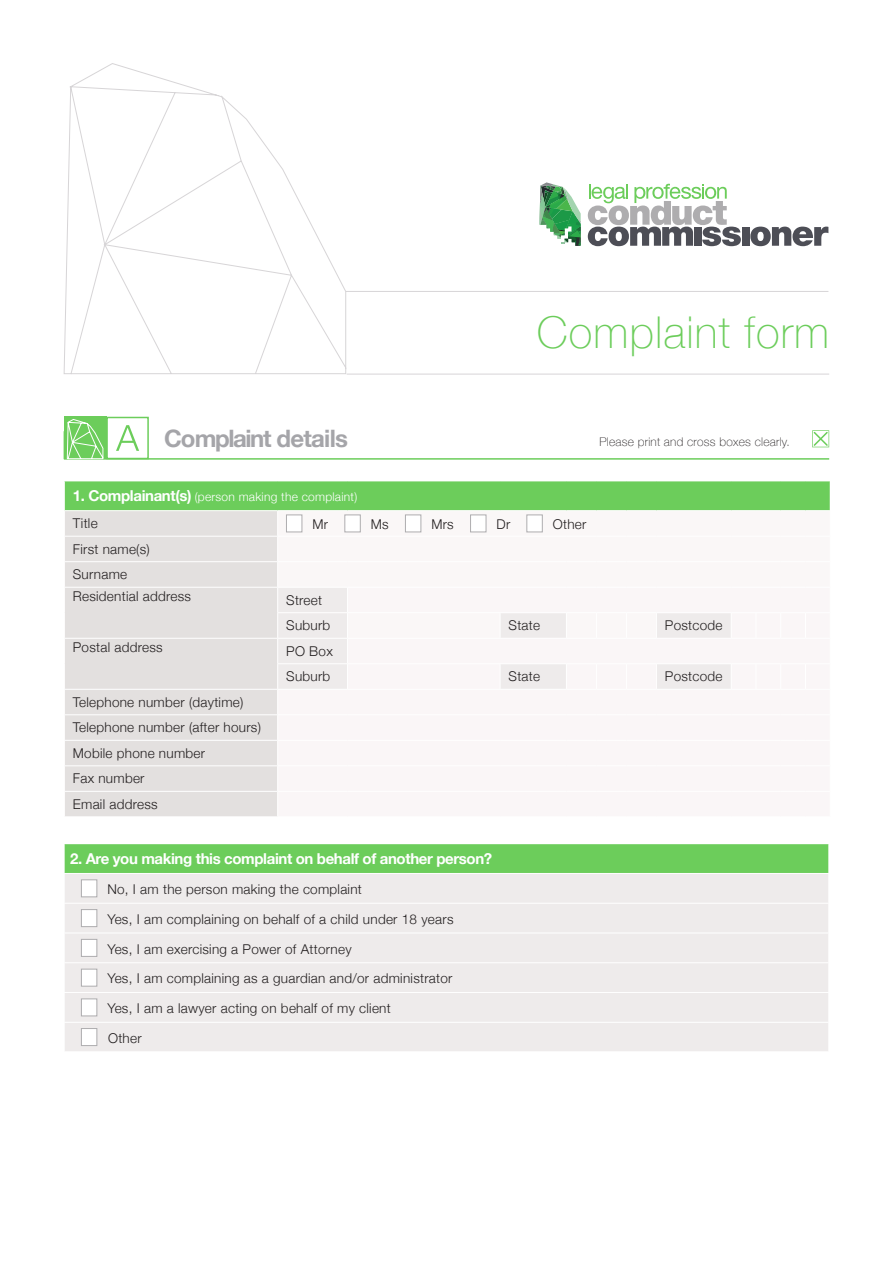
<style>
.page{position:relative;width:893px;height:1263px;background:#fff}
.page>*{position:absolute;margin:0;border:0;box-sizing:border-box;transform-origin:0 0}
.t1{font:100 43.8px "Helvetica Neue";letter-spacing:.025em;color:#6ccd5b}
.t2{font:700 24px "Helvetica Neue";letter-spacing:-.04em;color:#a5a5a9}
.t3{font:700 15px "Helvetica Neue";letter-spacing:-.025em;color:#fff}
.t4{font:300 13.5px/25.5px "Helvetica Neue";letter-spacing:.02em;color:#231f20}
.t5{font:300 12px "Helvetica Neue";letter-spacing:.02em;color:#fff}
.t6{font:100 12px "Helvetica Neue";letter-spacing:.02em;color:#231f20}
.s1{font-weight:700;font-size:15px}
</style>
<div class="page">
<div style="left:64px;top:417px;width:42px;height:42px;background:#6ccd5b"></div>
<div style="left:106px;top:417px;width:43px;height:42px;border:2px solid #6ccd5b"></div>
<div style="left:64px;top:481px;width:766px;height:30px;background:#6ccd5b"></div>
<div style="left:65px;top:511px;width:212px;height:305px;background:#e3e0df"></div>
<svg style="left:285px;top:514px;width:258px;height:19px"></svg>
<svg style="left:278px;top:588px;width:453px;height:101px;fill:#faf6f7"></svg>
<hr style="left:64px;top:561px;width:214px;height:1px;background:#fff">
<hr style="left:64px;top:587px;width:214px;height:1px;background:#fff">
<hr style="left:64px;top:638px;width:214px;height:1px;background:#fff">
<hr style="left:64px;top:689px;width:214px;height:1px;background:#fff">
<hr style="left:64px;top:714px;width:214px;height:1px;background:#fff">
<hr style="left:64px;top:740px;width:214px;height:1px;background:#fff">
<hr style="left:64px;top:765px;width:214px;height:1px;background:#fff">
<hr style="left:64px;top:791px;width:214px;height:1px;background:#fff">
<hr style="left:64px;top:510px;width:214px;height:1px;background:#fff">
<hr style="left:64px;top:536px;width:214px;height:1px;background:#fff">
<svg style="left:64px;top:481px;width:1px;height:30px"></svg>
<hr style="left:278px;top:510px;width:69px;height:1px;background:#fff">
<hr style="left:347px;top:510px;width:153px;height:1px;background:#fff">
<hr style="left:500px;top:510px;width:66px;height:1px;background:#fff">
<hr style="left:566px;top:510px;width:30px;height:1px;background:#fff">
<hr style="left:596px;top:510px;width:30px;height:1px;background:#fff">
<hr style="left:626px;top:510px;width:30px;height:1px;background:#fff">
<hr style="left:656px;top:510px;width:75px;height:1px;background:#fff">
<hr style="left:277px;top:612px;width:70px;height:1px;background:#fff">
<hr style="left:347px;top:612px;width:153px;height:1px;background:#fff">
<hr style="left:500px;top:612px;width:66px;height:1px;background:#fff">
<svg style="left:500px;top:613px;width:1px;height:25px"></svg>
<hr style="left:566px;top:612px;width:30px;height:1px;background:#fff">
<svg style="left:566px;top:613px;width:1px;height:25px"></svg>
<hr style="left:596px;top:612px;width:30px;height:1px;background:#fff">
<svg style="left:596px;top:613px;width:1px;height:25px"></svg>
<hr style="left:626px;top:612px;width:30px;height:1px;background:#fff">
<svg style="left:626px;top:613px;width:1px;height:25px"></svg>
<hr style="left:656px;top:612px;width:75px;height:1px;background:#fff">
<svg style="left:656px;top:613px;width:1px;height:25px"></svg>
<hr style="left:278px;top:638px;width:69px;height:1px;background:#fff">
<hr style="left:347px;top:638px;width:153px;height:1px;background:#fff">
<hr style="left:500px;top:638px;width:66px;height:1px;background:#fff">
<hr style="left:566px;top:638px;width:30px;height:1px;background:#fff">
<hr style="left:596px;top:638px;width:30px;height:1px;background:#fff">
<hr style="left:626px;top:638px;width:30px;height:1px;background:#fff">
<hr style="left:656px;top:638px;width:75px;height:1px;background:#fff">
<hr style="left:277px;top:663px;width:70px;height:1px;background:#fff">
<hr style="left:347px;top:663px;width:153px;height:1px;background:#fff">
<svg style="left:347px;top:588px;width:1px;height:101px"></svg>
<hr style="left:566px;top:663px;width:30px;height:1px;background:#fff">
<hr style="left:596px;top:663px;width:30px;height:1px;background:#fff">
<svg style="left:596px;top:664px;width:1px;height:25px"></svg>
<hr style="left:626px;top:663px;width:30px;height:1px;background:#fff">
<svg style="left:626px;top:664px;width:1px;height:25px"></svg>
<hr style="left:656px;top:663px;width:75px;height:1px;background:#fff">
<svg style="left:656px;top:664px;width:1px;height:25px"></svg>
<svg style="left:731px;top:481px;width:99px;height:30px"></svg>
<hr style="left:500px;top:663px;width:66px;height:1px;background:#fff">
<svg style="left:500px;top:664px;width:1px;height:25px"></svg>
<svg style="left:566px;top:664px;width:1px;height:25px"></svg>
<div style="left:286px;top:515px;width:16px;height:17px;background:#fff;border:1px solid #aeadaf"></div>
<div style="left:345px;top:515px;width:16px;height:17px;background:#fff;border:1px solid #aeadaf"></div>
<div style="left:405px;top:515px;width:16px;height:17px;background:#fff;border:1px solid #aeadaf"></div>
<div style="left:470px;top:515px;width:16px;height:17px;background:#fff;border:1px solid #aeadaf"></div>
<div style="left:527px;top:515px;width:16px;height:17px;background:#fff;border:1px solid #aeadaf"></div>
<svg style="left:64px;top:63px;width:282px;height:311px"></svg>
<svg style="left:539px;top:182px;width:42px;height:64px"></svg>
<div style="left:742px;top:227px;width:7px;height:19px;background:#4d4e56"></div>
<svg style="left:750px;top:227px;width:78px;height:19px"></svg>
<svg style="left:588px;top:184px;width:153px;height:62px"></svg>
<hr style="left:346px;top:291px;width:482px;height:1px;background:#d7d5d7">
<hr style="left:347px;top:374px;width:482px;height:1px;background:#d7d5d7">
<div style="left:64px;top:844px;width:765px;height:29px;background:#6ccd5b"></div>
<div style="left:65px;top:874px;width:763px;height:177px;background:#eeebeb"></div>
<svg style="left:64px;top:844px;width:1px;height:29px"></svg>
<svg style="left:828px;top:844px;width:1px;height:29px"></svg>
<hr style="left:64px;top:903px;width:765px;height:1px;background:#fff">
<hr style="left:64px;top:933px;width:765px;height:1px;background:#fff">
<hr style="left:64px;top:962px;width:765px;height:1px;background:#fff">
<hr style="left:64px;top:992px;width:765px;height:1px;background:#fff">
<hr style="left:64px;top:1022px;width:765px;height:1px;background:#fff">
<div style="left:81px;top:879px;width:16px;height:18px;background:#fff;border:1px solid #aeadaf"></div>
<div style="left:81px;top:909px;width:16px;height:18px;background:#fff;border:1px solid #aeadaf"></div>
<div style="left:81px;top:939px;width:16px;height:18px;background:#fff;border:1px solid #aeadaf"></div>
<div style="left:81px;top:969px;width:16px;height:17px;background:#fff;border:1px solid #aeadaf"></div>
<div style="left:81px;top:999px;width:16px;height:17px;background:#fff;border:1px solid #aeadaf"></div>
<div style="left:81px;top:1028px;width:16px;height:18px;background:#fff;border:1px solid #aeadaf"></div>
<svg style="left:63px;top:418px;width:767px;height:42px"></svg>
<h1 class="t1" style="left:537px;top:300px;width:294px">Complaint form</h1>
<h2 class="t2" style="left:164px;top:419px;width:186px">Complaint details</h2>
<p class="t5" style="left:73px;top:487px;width:286px"><span class="s1">1. Complainant(s)</span> (person making the complaint)</p>
<p class="t4" style="left:73px;top:510px;width:26px">Title</p>
<p class="t4" style="left:312px;top:511px;width:17px">Mr</p>
<p class="t4" style="left:371px;top:511px;width:19px">Ms</p>
<p class="t4" style="left:431px;top:511px;width:24px">Mrs</p>
<p class="t4" style="left:497px;top:511px;width:15px">Dr</p>
<p class="t4" style="left:553px;top:511px;width:35px">Other</p>
<p class="t4" style="left:73px;top:535px;width:78px">First name(s)<br>Surname</p>
<p class="t4" style="left:73px;top:583px;width:120px">Residential address</p>
<p class="t4" style="left:286px;top:586px;width:46px">Street<br>Suburb</p>
<p class="t6" style="left:599px;top:432px;width:192px">Please print and cross boxes clearly.</p>
<p class="t4" style="left:509px;top:612px;width:33px">State</p>
<p class="t4" style="left:665px;top:612px;width:59px">Postcode</p>
<p class="t4" style="left:73px;top:634px;width:91px">Postal address</p>
<p class="t4" style="left:286px;top:637px;width:48px">PO Box<br>Suburb</p>
<p class="t4" style="left:73px;top:688px;width:190px">Telephone number (daytime)<br>Telephone number (after hours)<br>Mobile phone number<br>Fax number<br>Email address</p>
<p class="t4" style="left:509px;top:663px;width:33px">State</p>
<p class="t4" style="left:665px;top:663px;width:59px">Postcode</p>
<p class="t3" style="left:70px;top:847px;width:424px">2. Are you making this complaint on behalf of another person?</p>
<p class="t4" style="left:107px;top:875px;width:256px">No, I am the person making the complaint</p>
<p class="t4" style="left:107px;top:905px;width:348px">Yes, I am complaining on behalf of a child under 18 years</p>
<p class="t4" style="left:107px;top:935px;width:246px">Yes, I am exercising a Power of Attorney</p>
<p class="t4" style="left:107px;top:965px;width:347px">Yes, I am complaining as a guardian and/or administrator</p>
<p class="t4" style="left:107px;top:992px;width:285px;line-height:29.7px">Yes, I am a lawyer acting on behalf of my client<br>Other</p>
</div>
